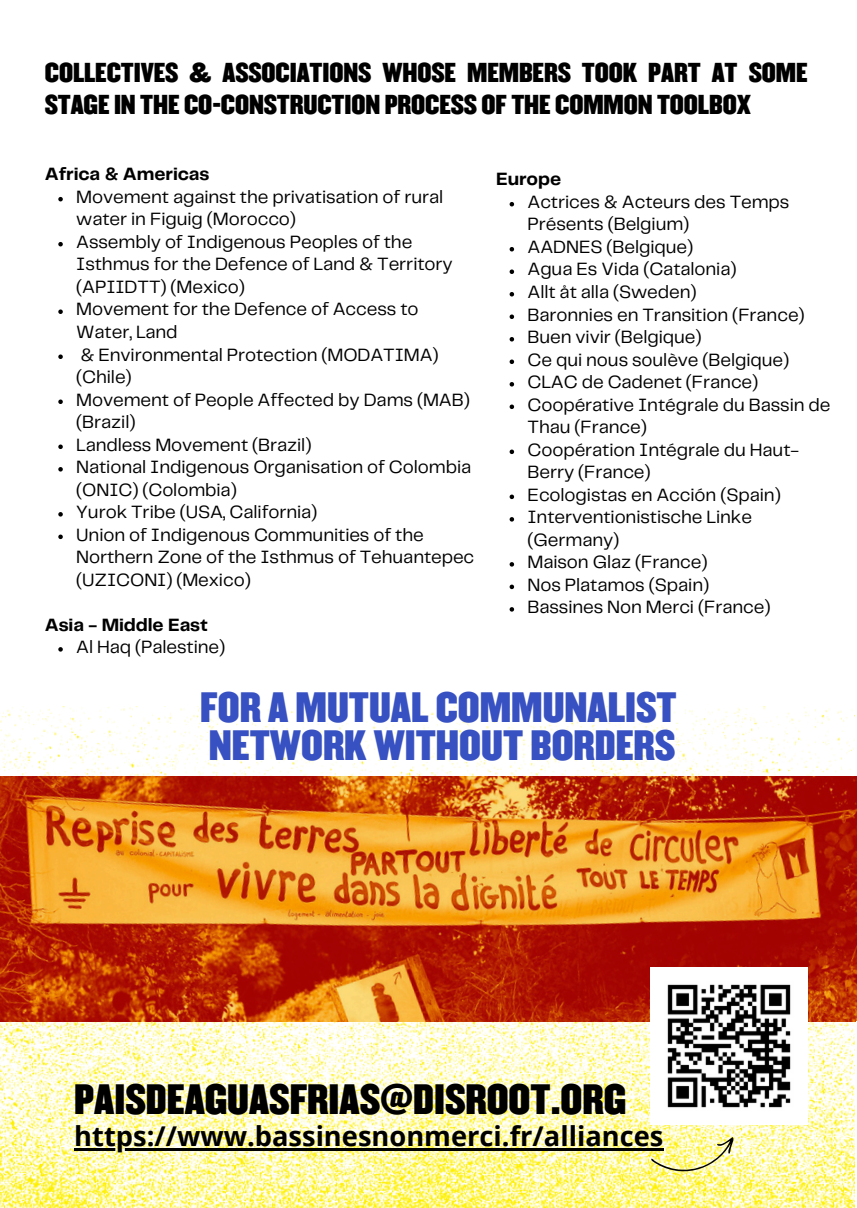
<style>
.page{position:relative;width:857px;height:1208px;background:#fff}
.page>*{position:absolute;margin:0;border:0;box-sizing:border-box;transform-origin:0 0}
.t1{font:37.2px/37.6px "Champion HTF Middleweight";color:#3750c2}
.t2{font:37.2px "Champion HTF Middleweight";color:#000}
.t3{font:700 27.2px "Open Sans";color:#000}
.t4{font:24px/32px "Champion HTF Middleweight";letter-spacing:-.005em;color:#000}
.t5{font:18.4px/22.4px "Telegraf";letter-spacing:-.005em;color:#000}
.t6{font:700 18.4px "Telegraf";letter-spacing:-.005em;color:#000}
</style>
<div class="page">
<img style="left:0;top:706px;width:854px;height:501px">
<img style="left:0;top:776px;width:856px;height:245px">
<img style="left:650px;top:967px;width:157px;height:157px">
<svg style="left:650px;top:1131px;width:91px;height:58px;background:#f4ef9a"></svg>
<hr style="left:74px;top:1148px;width:589px;height:3px;background:#000">
<svg style="left:58px;top:197px;width:5px;height:4px"></svg>
<svg style="left:58px;top:242px;width:5px;height:4px"></svg>
<svg style="left:58px;top:309px;width:5px;height:5px"></svg>
<svg style="left:58px;top:354px;width:5px;height:5px"></svg>
<svg style="left:58px;top:399px;width:5px;height:5px"></svg>
<svg style="left:58px;top:444px;width:5px;height:5px"></svg>
<svg style="left:58px;top:467px;width:5px;height:4px"></svg>
<svg style="left:58px;top:512px;width:5px;height:4px"></svg>
<svg style="left:58px;top:534px;width:5px;height:5px"></svg>
<svg style="left:58px;top:647px;width:5px;height:4px"></svg>
<svg style="left:509px;top:202px;width:5px;height:4px"></svg>
<svg style="left:509px;top:247px;width:5px;height:4px"></svg>
<svg style="left:509px;top:269px;width:5px;height:5px"></svg>
<svg style="left:509px;top:292px;width:5px;height:4px"></svg>
<svg style="left:509px;top:314px;width:5px;height:5px"></svg>
<svg style="left:509px;top:337px;width:5px;height:4px"></svg>
<svg style="left:509px;top:359px;width:5px;height:5px"></svg>
<svg style="left:509px;top:382px;width:5px;height:4px"></svg>
<svg style="left:509px;top:404px;width:5px;height:5px"></svg>
<svg style="left:509px;top:449px;width:5px;height:5px"></svg>
<svg style="left:509px;top:494px;width:5px;height:5px"></svg>
<svg style="left:509px;top:517px;width:5px;height:4px"></svg>
<svg style="left:509px;top:562px;width:5px;height:4px"></svg>
<svg style="left:509px;top:584px;width:5px;height:5px"></svg>
<svg style="left:509px;top:607px;width:5px;height:4px"></svg>
<h3 class="t4" style="left:45px;top:57px;width:764px">COLLECTIVES &amp; ASSOCIATIONS WHOSE MEMBERS TOOK PART AT SOME<br>STAGE IN THE CO-CONSTRUCTION PROCESS OF THE COMMON TOOLBOX</h3>
<p class="t6" style="left:45px;top:166px;width:166px">Africa &amp; Americas</p>
<p class="t5" style="left:76px;top:187px;width:368px">Movement against the privatisation of rural water in Figuig (Morocco)</p>
<p class="t5" style="left:76px;top:232px;width:378px">Assembly of Indigenous Peoples of the<br>Isthmus for the Defence of Land &amp; Territory (APIIDTT) (Mexico)</p>
<p class="t5" style="left:76px;top:299px;width:344px">Movement for the Defence of Access to<br>Water, Land</p>
<p class="t5" style="left:76px;top:344px;width:364px">&amp; Environmental Protection (MODATIMA) (Chile)</p>
<p class="t5" style="left:76px;top:389px;width:395px">Movement of People Affected by Dams (MAB) (Brazil)</p>
<p class="t5" style="left:76px;top:434px;width:237px">Landless Movement (Brazil)</p>
<h4 class="t5" style="left:76px;top:457px;width:396px">National Indigenous Organisation of Colombia (ONIC) (Colombia)</h4>
<p class="t5" style="left:76px;top:502px;width:243px">Yurok Tribe (USA, California)</p>
<p class="t5" style="left:76px;top:524px;width:399px">Union of Indigenous Communities of the<br>Northern Zone of the Isthmus of Tehuantepec (UZICONI) (Mexico)</p>
<p class="t6" style="left:45px;top:616px;width:165px">Asia - Middle East</p>
<p class="t5" style="left:76px;top:637px;width:150px">Al Haq (Palestine)</p>
<p class="t6" style="left:496px;top:171px;width:66px">Europe</p>
<p class="t5" style="left:527px;top:192px;width:263px">Actrices &amp; Acteurs des Temps<br>Présents (Belgium)</p>
<p class="t5" style="left:527px;top:237px;width:167px">AADNES (Belgique)</p>
<p class="t5" style="left:527px;top:259px;width:210px">Agua Es Vida (Catalonia)</p>
<p class="t5" style="left:527px;top:282px;width:170px">Allt åt alla (Sweden)</p>
<p class="t5" style="left:527px;top:304px;width:278px">Baronnies en Transition (France)</p>
<p class="t5" style="left:527px;top:327px;width:175px">Buen vivir (Belgique)</p>
<p class="t5" style="left:527px;top:349px;width:263px">Ce qui nous soulève (Belgique)</p>
<p class="t5" style="left:527px;top:372px;width:232px">CLAC de Cadenet (France)</p>
<p class="t5" style="left:527px;top:394px;width:304px">Coopérative Intégrale du Bassin de<br>Thau (France)</p>
<p class="t5" style="left:527px;top:439px;width:273px">Coopération Intégrale du Haut-<br>Berry (France)</p>
<p class="t5" style="left:527px;top:484px;width:255px">Ecologistas en Acción (Spain)</p>
<p class="t5" style="left:527px;top:507px;width:226px">Interventionistische Linke (Germany)</p>
<h1 class="t5" style="left:527px;top:552px;width:181px">Maison Glaz (France)</h1>
<p class="t5" style="left:527px;top:574px;width:183px">Nos Platamos (Spain)</p>
<p class="t5" style="left:527px;top:597px;width:244px">Bassines Non Merci (France)</p>
<h1 class="t1" style="left:200px;top:690px;width:478px">FOR A MUTUAL COMMUNALIST<br>NETWORK WITHOUT BORDERS</h1>
<p class="t2" style="left:74px;top:1074px;width:553px">PAISDEAGUASFRIAS@DISROOT.ORG</p>
<p class="t3" style="left:74px;top:1117px;width:590px">https://www.bassinesnonmerci.fr/alliances</p>
</div>
